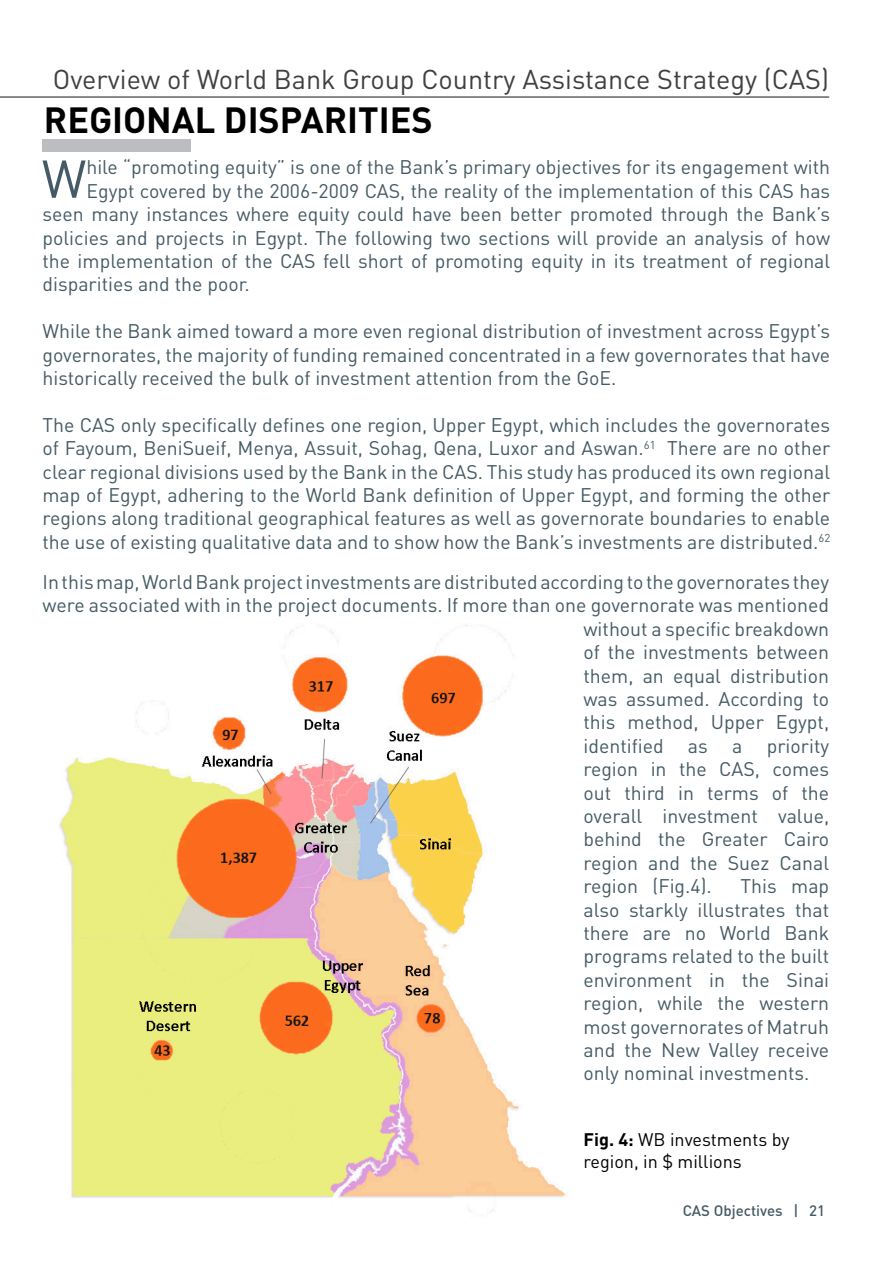
<style>
.page{position:relative;width:893px;height:1263px;background:#fff}
.page>*{position:absolute;margin:0;border:0;box-sizing:border-box;transform-origin:0 0}
.t1{font:52.35px "DIN Pro";color:#455a64}
.t2{font:700 36px "DIN Pro";color:#000}
.t3{font:27px "DIN Pro";color:#404041}
.t4{font:19.5px/23.4px "DIN Pro";color:#455a64;text-align:justify}
.t5{font:18px/21.6px "DIN Pro";color:#000}
.t6{font:500 15px "DIN Pro";color:#455a64}
.s1{font-weight:700}
</style>
<div class="page">
<hr style="left:0;top:96px;width:829px;height:2px;background:#626367">
<img style="left:59px;top:625px;width:507px;height:587px">
<div style="left:43px;top:139px;width:148px;height:13px;background:#bbbdc0"></div>
<p class="t3" style="left:53px;top:61px;width:778px">Overview of World Bank Group Country Assistance Strategy (CAS)</p>
<p class="t2" style="left:44px;top:95px;width:390px">REGIONAL DISPARITIES</p>
<p class="t1" style="left:42px;top:143px;width:46px">W</p>
<p class="t4" style="left:86px;top:155px;width:745px">hile “promoting equity” is one of the Bank’s primary objectives for its engagement with</p>
<p class="t4" style="left:86px;top:178px;width:745px">Egypt covered by the 2006-2009 CAS, the reality of the implementation of this CAS has</p>
<p class="t4" style="left:43px;top:202px;width:789px">seen many instances where equity could have been better promoted through the Bank’s</p>
<p class="t4" style="left:43px;top:225px;width:789px">policies and projects in Egypt. The following two sections will provide an analysis of how</p>
<p class="t4" style="left:43px;top:248px;width:789px">the implementation of the CAS fell short of promoting equity in its treatment of regional</p>
<p class="t4" style="left:43px;top:272px;width:209px">disparities and the poor.</p>
<p class="t4" style="left:43px;top:319px;width:789px">While the Bank aimed toward a more even regional distribution of investment across Egypt’s governorates, the majority of funding remained concentrated in a few governorates that have historically received the bulk of investment attention from the GoE.</p>
<p class="t4" style="left:43px;top:412px;width:789px">The CAS only specifically defines one region, Upper Egypt, which includes the governorates of Fayoum, BeniSueif, Menya, Assuit, Sohag, Qena, Luxor and Aswan.<sup>61</sup> There are no other clear regional divisions used by the Bank in the CAS. This study has produced its own regional map of Egypt, adhering to the World Bank definition of Upper Egypt, and forming the other regions along traditional geographical features as well as governorate boundaries to enable the use of existing qualitative data and to show how the Bank’s investments are distributed.<sup>62</sup></p>
<p class="t4" style="left:43px;top:569px;width:788px">In this map, World Bank project investments are distributed according to the governorates they</p>
<p class="t4" style="left:43px;top:593px;width:788px">were associated with in the project documents. If more than one governorate was mentioned</p>
<p class="t4" style="left:583px;top:616px;width:247px">without a specific breakdown</p>
<p class="t4" style="left:583px;top:640px;width:247px">of the investments between</p>
<p class="t4" style="left:583px;top:663px;width:247px">them, an equal distribution</p>
<p class="t4" style="left:583px;top:686px;width:247px">was assumed. According to</p>
<p class="t4" style="left:583px;top:710px;width:247px">this method, Upper Egypt,</p>
<p class="t4" style="left:583px;top:733px;width:247px">identified as a priority</p>
<p class="t4" style="left:583px;top:757px;width:247px">region in the CAS, comes</p>
<p class="t4" style="left:583px;top:780px;width:247px">out third in terms of the</p>
<p class="t4" style="left:583px;top:803px;width:247px">overall investment value,</p>
<p class="t4" style="left:583px;top:827px;width:247px">behind the Greater Cairo</p>
<p class="t4" style="left:583px;top:850px;width:247px">region and the Suez Canal</p>
<p class="t4" style="left:583px;top:874px;width:130px">region (Fig.4).</p>
<p class="t4" style="left:583px;top:874px;width:247px;text-indent:157px">This map also starkly illustrates that there are no World Bank programs related to the built environment in the Sinai region, while the western most governorates of Matruh and the New Valley receive only nominal investments.</p>
<p class="t5" style="left:583px;top:1128px;width:208px"><span class="s1">Fig. 4:</span> WB investments by region, in $ millions</p>
<p class="t6" style="left:683px;top:1201px;width:144px">CAS Objectives | 21</p>
</div>
